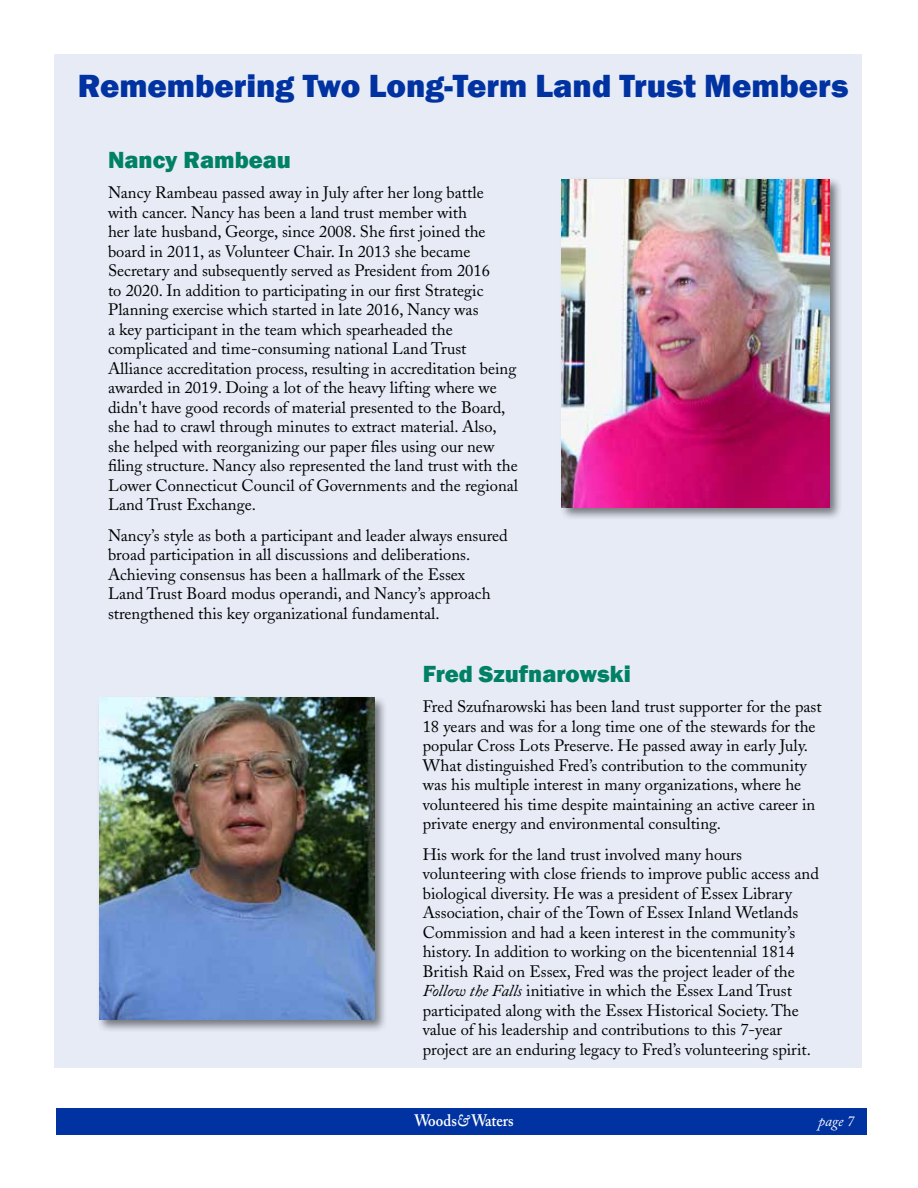
<style>
.page{position:relative;width:918px;height:1188px;background:#fff}
.page>*{position:absolute;margin:0;border:0;box-sizing:border-box;transform-origin:0 0}
.t1{font:800 33px "Franklin Gothic";color:#0033a1}
.t2{font:800 24px "Franklin Gothic";color:#008065}
.t3{font:16.5px/19.5px "Adobe Caslon";color:#000}
.t4{font:600 16.5px "Adobe Caslon Pro";color:#fff;scale:.9 1}
.t5{font:italic 15px "Adobe Caslon Pro";color:#fff}
.s1{font-style:italic}
</style>
<div class="page">
<div style="left:55px;top:54px;width:807px;height:1013px;background:#e6ebf6"></div>
<div style="left:56px;top:1108px;width:810px;height:27px;background:#0033a1"></div>
<div style="left:559px;top:176px;width:284px;height:344px;background:#000;opacity:.5"></div>
<img style="left:562px;top:179px;width:267px;height:328px">
<div style="left:97px;top:695px;width:291px;height:338px;background:#000;opacity:.5"></div>
<img style="left:99px;top:698px;width:276px;height:322px">
<h1 class="t1" style="left:78px;top:64px;width:772px">Remembering Two Long-Term Land Trust Members</h1>
<h2 class="t2" style="left:108px;top:144px;width:184px">Nancy Rambeau</h2>
<p class="t3" style="left:108px;top:183px;width:412px">Nancy Rambeau passed away in July after her long battle<br>with cancer. Nancy has been a land trust member with<br>her late husband, George, since 2008. She first joined the board in 2011, as Volunteer Chair. In 2013 she became Secretary and subsequently served as President from 2016<br>to 2020. In addition to participating in our first Strategic Planning exercise which started in late 2016, Nancy was<br>a key participant in the team which spearheaded the complicated and time-consuming national Land Trust Alliance accreditation process, resulting in accreditation being awarded in 2019. Doing a lot of the heavy lifting where we didn't have good records of material presented to the Board, she had to crawl through minutes to extract material. Also, she helped with reorganizing our paper files using our new filing structure. Nancy also represented the land trust with the Lower Connecticut Council of Governments and the regional Land Trust Exchange.</p>
<p class="t3" style="left:108px;top:526px;width:401px">Nancy’s style as both a participant and leader always ensured broad participation in all discussions and deliberations.<br>Achieving consensus has been a hallmark of the Essex<br>Land Trust Board modus operandi, and Nancy’s approach strengthened this key organizational fundamental.</p>
<h2 class="t2" style="left:423px;top:658px;width:210px">Fred Szufnarowski</h2>
<p class="t3" style="left:423px;top:697px;width:401px">Fred Szufnarowski has been land trust supporter for the past 18 years and was for a long time one of the stewards for the popular Cross Lots Preserve. He passed away in early July.<br>What distinguished Fred’s contribution to the community was his multiple interest in many organizations, where he volunteered his time despite maintaining an active career in private energy and environmental consulting.</p>
<p class="t3" style="left:423px;top:845px;width:398px">His work for the land trust involved many hours volunteering with close friends to improve public access and biological diversity. He was a president of Essex Library Association, chair of the Town of Essex Inland Wetlands Commission and had a keen interest in the community’s history. In addition to working on the bicentennial 1814<br>British Raid on Essex, Fred was the project leader of the <span class="s1">Follow the Falls</span> initiative in which the Essex Land Trust participated along with the Essex Historical Society. The value of his leadership and contributions to this 7-year project are an enduring legacy to Fred’s volunteering spirit.</p>
<p class="t4" style="left:414px;top:1111px;width:112px">Woods<span class="s1">&amp;</span> Waters</p>
<p class="t5" style="left:818px;top:1112px;width:38px">page 7</p>
</div>
